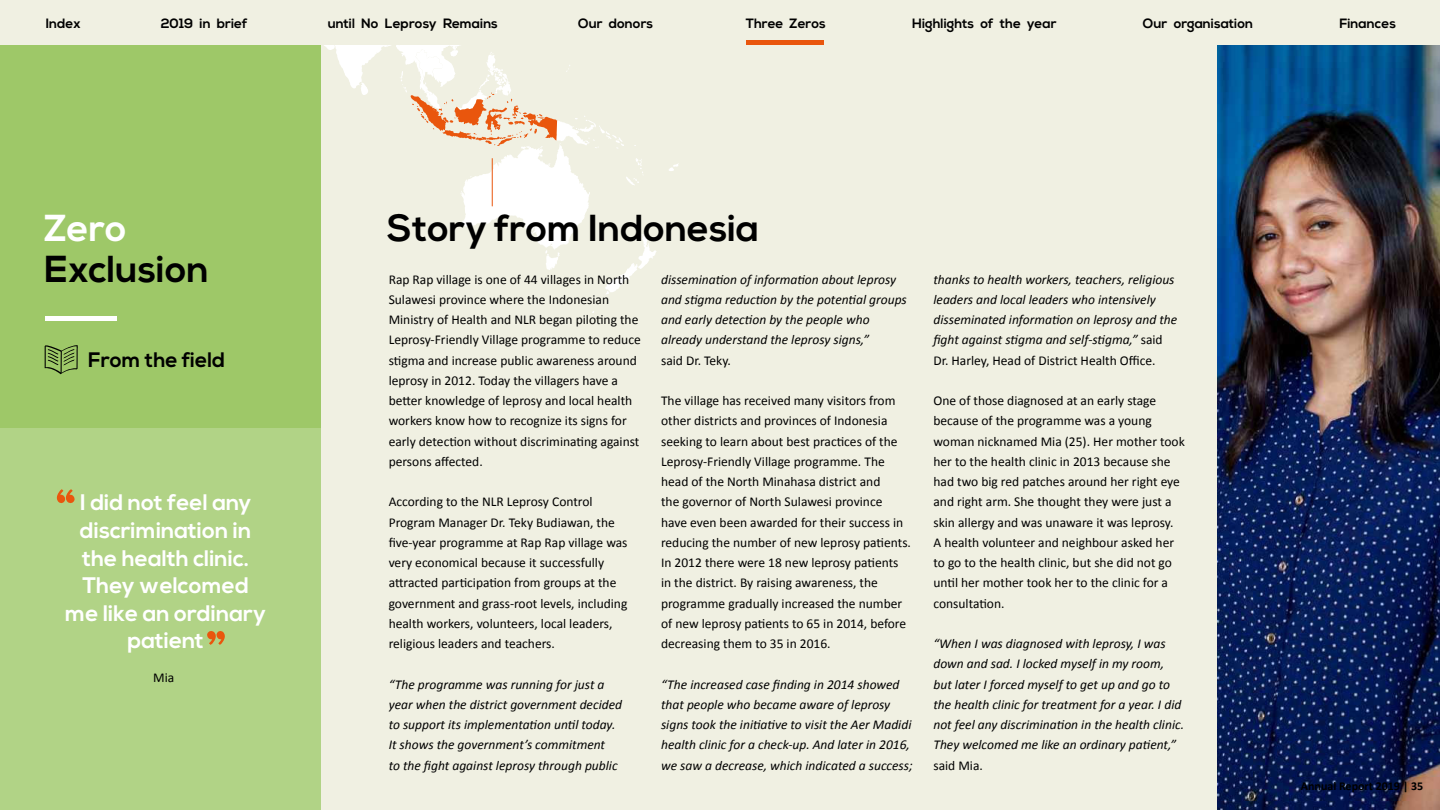
<style>
.page{position:relative;width:1440px;height:810px;background:#f0f0e2}
.page>*{position:absolute;margin:0;border:0;box-sizing:border-box;transform-origin:0 0}
.t1{font:700 37.5px "Nexa";color:#000}
.t2{font:700 37.5px "Nexa";color:#fff}
.t3{font:700 22.5px/27.6px "Nexa";color:#fff;text-align:center}
.t4{font:700 21px "Nexa";color:#000}
.t5{font:13.5px/20.2px "Calibri";color:#000}
.t6{font:italic 13.5px/20.2px "Calibri";color:#000}
.t7{font:700 13.5px "Nexa";color:#000}
.t8{font:700 12px "Calibri";color:#000}
.s1{font-style:normal}
</style>
<div class="page">
<svg style="left:669px;top:163px;width:10px;height:8px"></svg>
<svg style="left:324px;top:45px;width:333px;height:249px"></svg>
<hr style="left:492px;top:158px;width:1px;height:48px;background:#e9560d">
<img style="left:1217px;top:45px;width:223px;height:765px">
<div style="left:0;top:0;width:321px;height:432px;background:#9ec868"></div>
<hr style="left:45px;top:316px;width:72px;height:4px;background:#fff">
<svg style="left:45px;top:345px;width:33px;height:29px"></svg>
<div style="left:0;top:429px;width:321px;height:381px;background:#b1d386"></div>
<svg style="left:56px;top:489px;width:19px;height:14px"></svg>
<svg style="left:207px;top:631px;width:18px;height:14px"></svg>
<div style="left:0;top:0;width:1440px;height:45px;background:#f0f0e2"></div>
<div style="left:747px;top:40px;width:77px;height:5px;background:#e9560d"></div>
<p class="t7" style="left:46px;top:17px;width:36px">Index</p>
<p class="t7" style="left:161px;top:17px;width:88px">2019 in brief</p>
<p class="t7" style="left:328px;top:17px;width:172px">until No Leprosy Remains</p>
<p class="t7" style="left:578px;top:17px;width:77px">Our donors</p>
<p class="t7" style="left:746px;top:17px;width:82px">Three Zeros</p>
<p class="t7" style="left:912px;top:17px;width:146px">Highlights of the year</p>
<p class="t7" style="left:1143px;top:17px;width:112px">Our organisation</p>
<p class="t7" style="left:1339px;top:17px;width:58px">Finances</p>
<h1 class="t2" style="left:45px;top:210px;width:84px">Zero</h1>
<h1 class="t1" style="left:45px;top:251px;width:166px">Exclusion</h1>
<h3 class="t4" style="left:88px;top:350px;width:138px">From the field</h3>
<h2 class="t3" style="left:65px;top:491px;width:202px">I did not feel any discrimination in the health clinic.<br>They welcomed me like an ordinary patient</h2>
<p class="t5" style="left:153px;top:667px;width:23px">Mia</p>
<h1 class="t1" style="left:387px;top:210px;width:373px">Story from Indonesia</h1>
<p class="t5" style="left:389px;top:269px;width:254px">Rap Rap village is one of 44 villages in North Sulawesi province where the Indonesian Ministry of Health and NLR began piloting the Leprosy-Friendly Village programme to reduce stigma and increase public awareness around leprosy in 2012. Today the villagers have a better knowledge of leprosy and local health workers know how to recognize its signs for early detection without discriminating against persons affected.</p>
<p class="t5" style="left:389px;top:492px;width:240px">According to the NLR Leprosy Control Program Manager Dr. Teky Budiawan, the five-year programme at Rap Rap village was very economical because it successfully attracted participation from groups at the government and grass-root levels, including health workers, volunteers, local leaders, religious leaders and teachers.</p>
<p class="t6" style="left:389px;top:673px;width:235px">“The programme was running for just a year when the district government decided to support its implementation until today.<br>It shows the government’s commitment<br>to the fight against leprosy through public</p>
<p class="t6" style="left:661px;top:268px;width:247px">dissemination of information about leprosy and stigma reduction by the potential groups and early detection by the people who already understand the leprosy signs,”</p>
<p class="t5" style="left:661px;top:350px;width:71px">said Dr. Teky.</p>
<p class="t5" style="left:661px;top:390px;width:251px">The village has received many visitors from other districts and provinces of Indonesia seeking to learn about best practices of the Leprosy-Friendly Village programme. The head of the North Minahasa district and<br>the governor of North Sulawesi province have even been awarded for their success in reducing the number of new leprosy patients.<br>In 2012 there were 18 new leprosy patients in the district. By raising awareness, the programme gradually increased the number of new leprosy patients to 65 in 2014, before decreasing them to 35 in 2016.</p>
<p class="t6" style="left:661px;top:673px;width:253px">“The increased case finding in 2014 showed that people who became aware of leprosy signs took the initiative to visit the Aer Madidi health clinic for a check-up. And later in 2016, we saw a decrease, which indicated a success;</p>
<p class="t6" style="left:933px;top:268px;width:245px">thanks to health workers, teachers, religious leaders and local leaders who intensively disseminated information on leprosy and the fight against stigma and self-stigma,” <span class="s1">said Dr. Harley, Head of District Health Office.</span></p>
<p class="t5" style="left:933px;top:390px;width:253px">One of those diagnosed at an early stage because of the programme was a young woman nicknamed Mia (25). Her mother took her to the health clinic in 2013 because she had two big red patches around her right eye and right arm. She thought they were just a skin allergy and was unaware it was leprosy.<br>A health volunteer and neighbour asked her to go to the health clinic, but she did not go until her mother took her to the clinic for a consultation.</p>
<p class="t6" style="left:933px;top:633px;width:252px">“When I was diagnosed with leprosy, I was down and sad. I locked myself in my room, but later I forced myself to get up and go to the health clinic for treatment for a year. I did not feel any discrimination in the health clinic.<br>They welcomed me like an ordinary patient,”</p>
<p class="t5" style="left:933px;top:755px;width:51px">said Mia.</p>
<p class="t8" style="left:1301px;top:781px;width:124px">Annual Report 2019 | 35</p>
</div>
